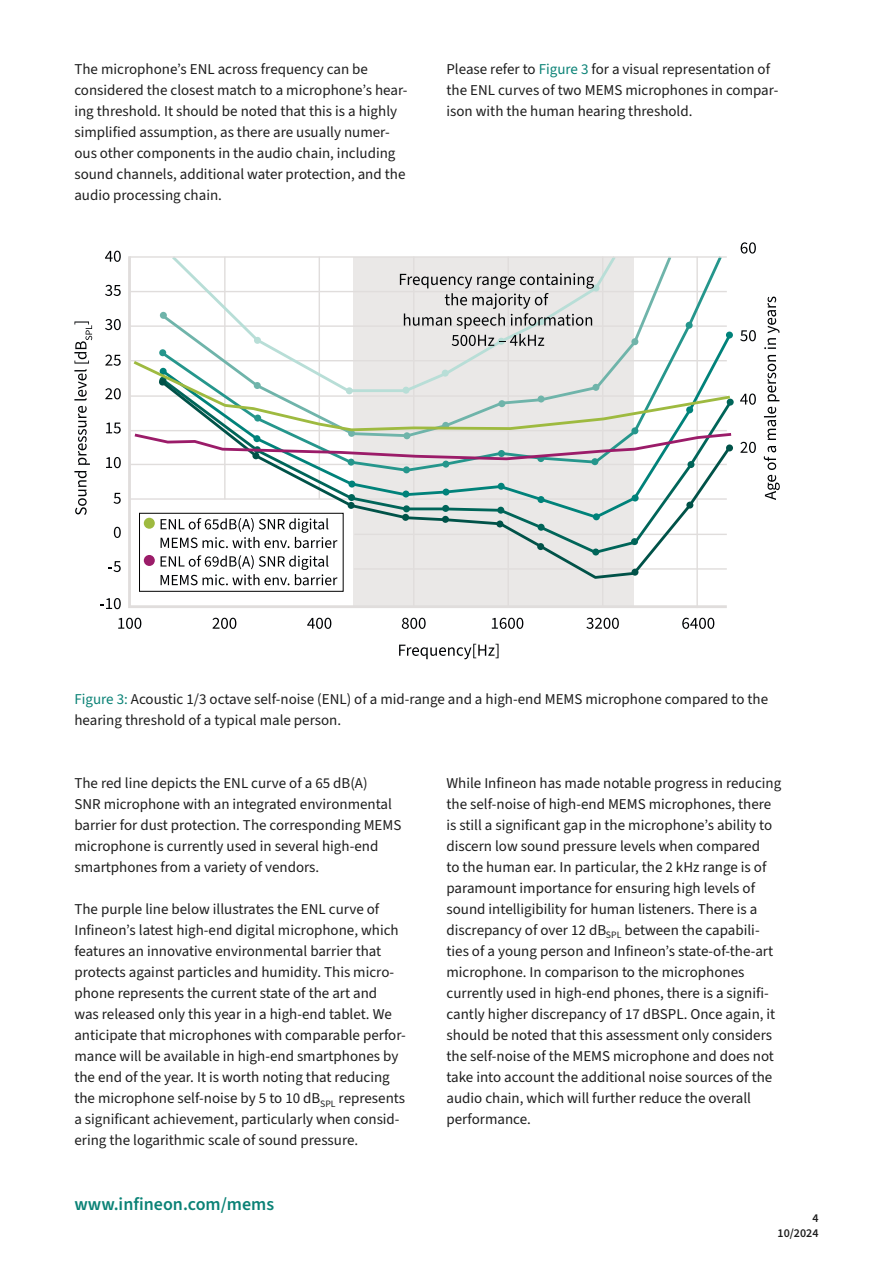
<style>
.page{position:relative;width:893px;height:1263px;background:#fff}
.page>*{position:absolute;margin:0;border:0;box-sizing:border-box;transform-origin:0 0}
.t1{font:600 18px "Source Sans 3";color:#0a8276}
.t2{font:15px/21px "Source Sans 3";color:#1d1d1d}
.t3{font:600 12px/14.4px "Source Sans 3";color:#1d1d1d;text-align:right}
.s1{color:#0a8276}
</style>
<div class="page">
<svg style="left:118px;top:618px;width:23px;height:11px"></svg>
<svg style="left:213px;top:618px;width:23px;height:11px"></svg>
<svg style="left:307px;top:618px;width:24px;height:11px"></svg>
<svg style="left:402px;top:618px;width:24px;height:11px"></svg>
<svg style="left:492px;top:618px;width:31px;height:11px"></svg>
<svg style="left:682px;top:618px;width:32px;height:11px"></svg>
<svg style="left:586px;top:618px;width:33px;height:11px"></svg>
<svg style="left:399px;top:644px;width:99px;height:15px"></svg>
<svg style="left:128px;top:256px;width:599px;height:352px"></svg>
<hr style="left:130px;top:498px;width:597px;height:2px;background:#e0dddc">
<hr style="left:130px;top:464px;width:597px;height:1px;background:#e0dddc">
<hr style="left:130px;top:325px;width:597px;height:2px;background:#e0dddc">
<hr style="left:130px;top:291px;width:597px;height:1px;background:#e0dddc">
<svg style="left:74px;top:471px;width:13px;height:44px"></svg>
<svg style="left:78px;top:406px;width:12px;height:59px"></svg>
<svg style="left:74px;top:321px;width:18px;height:79px"></svg>
<svg style="left:764px;top:446px;width:16px;height:54px"></svg>
<svg style="left:764px;top:407px;width:12px;height:33px"></svg>
<svg style="left:768px;top:355px;width:11px;height:46px"></svg>
<svg style="left:764px;top:297px;width:15px;height:52px"></svg>
<svg style="left:105px;top:251px;width:16px;height:11px"></svg>
<svg style="left:105px;top:285px;width:16px;height:11px"></svg>
<svg style="left:105px;top:319px;width:16px;height:11px"></svg>
<svg style="left:105px;top:355px;width:16px;height:11px"></svg>
<svg style="left:105px;top:388px;width:16px;height:11px"></svg>
<svg style="left:106px;top:423px;width:15px;height:11px"></svg>
<svg style="left:106px;top:457px;width:15px;height:11px"></svg>
<svg style="left:114px;top:493px;width:7px;height:11px"></svg>
<svg style="left:741px;top:242px;width:15px;height:12px"></svg>
<svg style="left:740px;top:330px;width:16px;height:11px"></svg>
<svg style="left:740px;top:393px;width:16px;height:12px"></svg>
<svg style="left:740px;top:442px;width:16px;height:11px"></svg>
<svg style="left:114px;top:527px;width:7px;height:11px"></svg>
<svg style="left:109px;top:561px;width:12px;height:11px"></svg>
<svg style="left:100px;top:598px;width:21px;height:11px"></svg>
<svg style="left:157px;top:258px;width:567px;height:100px"></svg>
<svg style="left:158px;top:330px;width:575px;height:28px"></svg>
<svg style="left:157px;top:400px;width:577px;height:180px"></svg>
<svg style="left:130px;top:358px;width:603px;height:75px"></svg>
<svg style="left:132px;top:431px;width:602px;height:31px"></svg>
<svg style="left:161px;top:518px;width:176px;height:30px"></svg>
<svg style="left:161px;top:555px;width:176px;height:30px"></svg>
<div style="left:139px;top:513px;width:204px;height:79px;border:1px solid #000"></div>
<div style="left:144px;top:518px;width:11px;height:11px;background:#9eba40;border-radius:50%"></div>
<div style="left:144px;top:555px;width:11px;height:11px;background:#9b1c69;border-radius:50%"></div>
<svg style="left:400px;top:273px;width:194px;height:73px;background:#cac9c9"></svg>
<hr style="left:130px;top:256px;width:597px;height:2px;background:#e0dddc">
<p class="t2" style="left:74px;top:59px;width:335px">The microphone’s ENL across frequency can be considered the closest match to a microphone’s hear&shy;ing threshold. It should be noted that this is a highly simplified assumption, as there are usually numer&shy;ous other components in the audio chain, including sound channels, additional water protection, and the audio processing chain.</p>
<p class="t2" style="left:446px;top:59px;width:333px">Please refer to <span class="s1">Figure 3</span> for a visual representation of the ENL curves of two MEMS microphones in compar&shy;ison with the human hearing threshold.</p>
<p class="t2" style="left:74px;top:689px;width:695px"><span class="s1">Figure 3:</span> Acoustic 1/3 octave self-noise (ENL) of a mid-range and a high-end MEMS microphone compared to the hearing threshold of a typical male person.</p>
<p class="t2" style="left:74px;top:773px;width:329px">The red line depicts the ENL curve of a 65 dB(A)<br>SNR microphone with an integrated environmental barrier for dust protection. The corresponding MEMS microphone is currently used in several high-end smartphones from a variety of vendors.</p>
<p class="t2" style="left:74px;top:899px;width:333px">The purple line below illustrates the ENL curve of Infineon’s latest high-end digital microphone, which features an innovative environmental barrier that protects against particles and humidity. This micro&shy;phone represents the current state of the art and<br>was released only this year in a high-end tablet. We anticipate that microphones with comparable perfor&shy;mance will be available in high-end smartphones by the end of the year. It is worth noting that reducing the microphone self-noise by 5 to 10 dB<sub>SPL</sub> represents a significant achievement, particularly when consid&shy;ering the logarithmic scale of sound pressure.</p>
<p class="t1" style="left:74px;top:1192px;width:201px">www.infineon.com/mems</p>
<p class="t2" style="left:446px;top:773px;width:336px">While Infineon has made notable progress in reducing the self-noise of high-end MEMS microphones, there is still a significant gap in the microphone’s ability to discern low sound pressure levels when compared<br>to the human ear. In particular, the 2 kHz range is of paramount importance for ensuring high levels of sound intelligibility for human listeners. There is a discrepancy of over 12 dB<sub>SPL</sub> between the capabili&shy;ties of a young person and Infineon’s state-of-the-art microphone. In comparison to the microphones currently used in high-end phones, there is a signifi&shy;cantly higher discrepancy of 17 dBSPL. Once again, it should be noted that this assessment only considers the self-noise of the MEMS microphone and does not take into account the additional noise sources of the audio chain, which will further reduce the overall performance.</p>
<p class="t3" style="left:777px;top:1211px;width:43px">4<br>10/2024</p>
</div>
